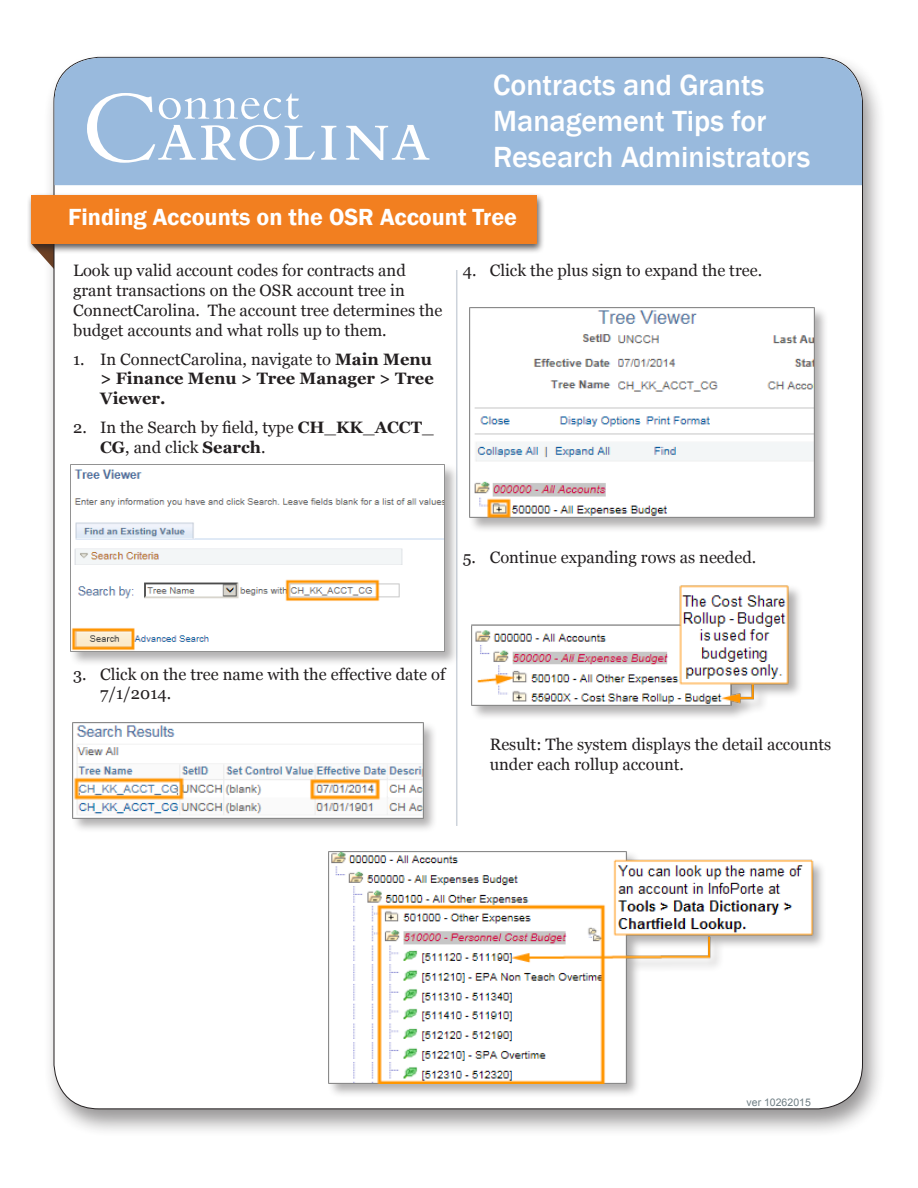
<style>
.page{position:relative;width:918px;height:1188px;background:#fff}
.page>*{position:absolute;margin:0;border:0;box-sizing:border-box;transform-origin:0 0}
.t1{font:500 30px/36px "Franklin Gothic";color:#fff}
.t2{font:600 24px "Franklin Gothic";color:#fff}
.Body_Text{font:16.5px/19.8px "Georgia";color:#231f20}
.t3{font:700 16.5px/19.8px "Georgia";color:#231f20;text-align:justify}
.t4{font:10.5px "Arial";color:#6f7e84}
.s1{font-weight:400}
.s2{font-weight:700}
</style>
<div class="page">
<div style="left:43px;top:52px;width:843px;height:1086px;background:#231f20;opacity:.47"></div>
<div style="left:54px;top:57px;width:808px;height:1052px;background:#fff;border-radius:45px"></div>
<div style="left:54px;top:58px;width:808px;height:127px;background:#99badd"></div>
<svg style="left:321px;top:126px;width:15px;height:34px"></svg>
<svg style="left:346px;top:125px;width:83px;height:35px"></svg>
<svg style="left:87px;top:93px;width:228px;height:70px"></svg>
<div style="left:27px;top:193px;width:518px;height:61px;background:#231f20;opacity:.75"></div>
<div style="left:31px;top:195px;width:506px;height:48px;background:#f27f20"></div>
<hr style="left:456px;top:270px;width:1px;height:556px;background:#cdd3db">
<div style="left:69px;top:463px;width:390px;height:203px;background:#231f20;opacity:.35"></div>
<img style="left:71px;top:464px;width:374px;height:188px">
<div style="left:71px;top:721px;width:367px;height:112px;background:#231f20;opacity:.35"></div>
<img style="left:72px;top:723px;width:351px;height:95px">
<div style="left:468px;top:306px;width:361px;height:227px;background:#231f20;opacity:.35"></div>
<img style="left:470px;top:307px;width:344px;height:211px">
<div style="left:470px;top:584px;width:334px;height:137px;background:#231f20;opacity:.35"></div>
<img style="left:471px;top:584px;width:328px;height:122px">
<div style="left:327px;top:850px;width:500px;height:248px;background:#231f20;opacity:.35"></div>
<img style="left:329px;top:852px;width:493px;height:231px">
<p class="t1" style="left:493px;top:68px;width:319px">Contracts and Grants<br>Management Tips for<br>Research Administrators</p>
<p class="t2" style="left:68px;top:203px;width:450px">Finding Accounts on the OSR Account Tree</p>
<p class="Body_Text" style="left:73px;top:261px;width:371px">Look up valid account codes for contracts and grant transactions on the OSR account tree in ConnectCarolina. The account tree determines the budget accounts and what rolls up to them.</p>
<p class="t3" style="left:100px;top:349px;width:335px;text-indent:-27px"><span class="s1">1. In ConnectCarolina, navigate to</span> Main Menu &gt; Finance Menu &gt; Tree Manager &gt; Tree Viewer.</p>
<p class="Body_Text" style="left:100px;top:418px;width:335px;text-indent:-27px">2. In the Search by field, type <span class="s2">CH_KK_ACCT_<br>CG</span>, and click <span class="s2">Search</span>.</p>
<p class="Body_Text" style="left:463px;top:261px;width:301px">4. Click the plus sign to expand the tree.</p>
<p class="Body_Text" style="left:463px;top:547px;width:295px">5. Continue expanding rows as needed.</p>
<p class="Body_Text" style="left:100px;top:664px;width:347px;text-indent:-27px">3. Click on the tree name with the effective date of<br>7/1/2014.</p>
<p class="Body_Text" style="left:490px;top:735px;width:343px">Result: The system displays the detail accounts under each rollup account.</p>
<p class="t4" style="left:747px;top:1095px;width:66px">ver 10262015</p>
</div>
